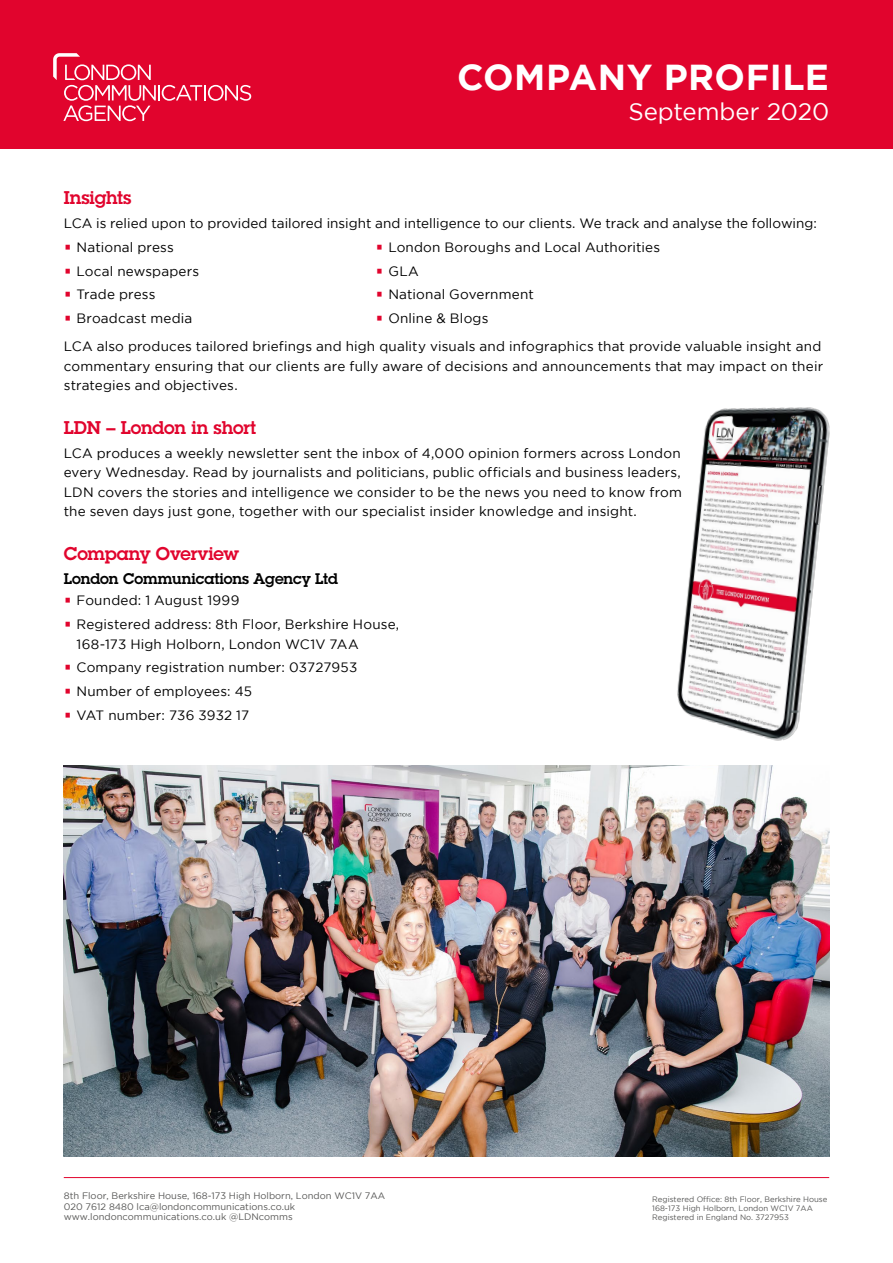
<style>
.page{position:relative;width:893px;height:1263px;background:#fff}
.page>*{position:absolute;margin:0;border:0;box-sizing:border-box;transform-origin:0 0}
.t1{font:700 36px "Gotham";letter-spacing:.01em;color:#fff}
.t2{font:24px "Gotham";color:#fff}
.t3{font:600 18px "Lubalin Graph Std";letter-spacing:-.01em;color:#e1042d}
.t4{font:600 15px "Lubalin Graph Std";letter-spacing:-.005em;color:#000}
.t5{font:13.5px/19.5px "Gotham";letter-spacing:.01em;color:#000}
.t6{font:9.3px/10.9px "Gotham";color:#575756}
.t7{font:7.8px/9.3px "Gotham";color:#575756}
.s1{font-family:"Lubalin Graph Std";font-weight:600;color:#e1042d}
</style>
<div class="page">
<div style="left:0;top:0;width:893px;height:149px;background:#e1042d"></div>
<svg style="left:53px;top:53px;width:198px;height:68px"></svg>
<hr style="left:64px;top:1177px;width:765px;height:1px;background:#e1042d">
<img style="left:677px;top:407px;width:153px;height:334px">
<img style="left:64px;top:765px;width:765px;height:392px">
<h1 class="t1" style="left:457px;top:57px;width:373px">COMPANY PROFILE</h1>
<h2 class="t2" style="left:628px;top:98px;width:202px">September 2020</h2>
<h3 class="t3" style="left:64px;top:186px;width:69px">Insights</h3>
<p class="t5" style="left:64px;top:213px;width:754px">LCA is relied upon to provided tailored insight and intelligence to our clients. We track and analyse the following:</p>
<p class="t5" style="left:64px;top:237px;width:112px"><span class="s1">•</span> National press</p>
<p class="t5" style="left:64px;top:261px;width:137px"><span class="s1">•</span> Local newspapers</p>
<p class="t5" style="left:64px;top:285px;width:93px"><span class="s1">•</span> Trade press</p>
<p class="t5" style="left:64px;top:304px;width:759px;line-height:28px"><span class="s1">•</span> Broadcast media<br>LCA also produces tailored briefings and high quality visuals and infographics that provide valuable insight and</p>
<p class="t5" style="left:64px;top:356px;width:761px">commentary ensuring that our clients are fully aware of decisions and announcements that may impact on their strategies and objectives.</p>
<h3 class="t3" style="left:64px;top:415px;width:194px">LDN – London in short</h3>
<p class="t5" style="left:64px;top:443px;width:620px;text-align:justify">LCA produces a weekly newsletter sent the inbox of 4,000 opinion formers across London every Wednesday. Read by journalists and politicians, public officials and business leaders, LDN covers the stories and intelligence we consider to be the news you need to know from the seven days just gone, together with our specialist insider knowledge and insight.</p>
<h3 class="t3" style="left:64px;top:542px;width:177px">Company Overview</h3>
<p class="t4" style="left:64px;top:568px;width:276px">London Communications Agency Ltd</p>
<p class="t5" style="left:64px;top:590px;width:177px"><span class="s1">•</span> Founded: 1 August 1999</p>
<p class="t5" style="left:77px;top:614px;width:324px;text-indent:-13px"><span class="s1">•</span> Registered address: 8th Floor, Berkshire House,<br>168-173 High Holborn, London WC1V 7AA</p>
<p class="t5" style="left:64px;top:657px;width:295px"><span class="s1">•</span> Company registration number: 03727953</p>
<p class="t5" style="left:64px;top:681px;width:190px"><span class="s1">•</span> Number of employees: 45</p>
<p class="t5" style="left:64px;top:705px;width:187px"><span class="s1">•</span> VAT number: 736 3932 17</p>
<p class="t5" style="left:376px;top:237px;width:286px"><span class="s1">•</span> London Boroughs and Local Authorities</p>
<p class="t5" style="left:376px;top:261px;width:45px"><span class="s1">•</span> GLA</p>
<p class="t5" style="left:376px;top:285px;width:160px"><span class="s1">•</span> National Government</p>
<p class="t5" style="left:376px;top:308px;width:114px"><span class="s1">•</span> Online &amp; Blogs</p>
<p class="t6" style="left:64px;top:1190px;width:323px">8th Floor, Berkshire House, 168-173 High Holborn, London WC1V 7AA<br>020 7612 8480 lca@londoncommunications.co.uk www.londoncommunications.co.uk @LDNcomms</p>
<p class="t7" style="left:652px;top:1194px;width:177px">Registered Office: 8th Floor, Berkshire House<br>168-173 High Holborn, London WC1V 7AA<br>Registered in England No. 3727953</p>
</div>
